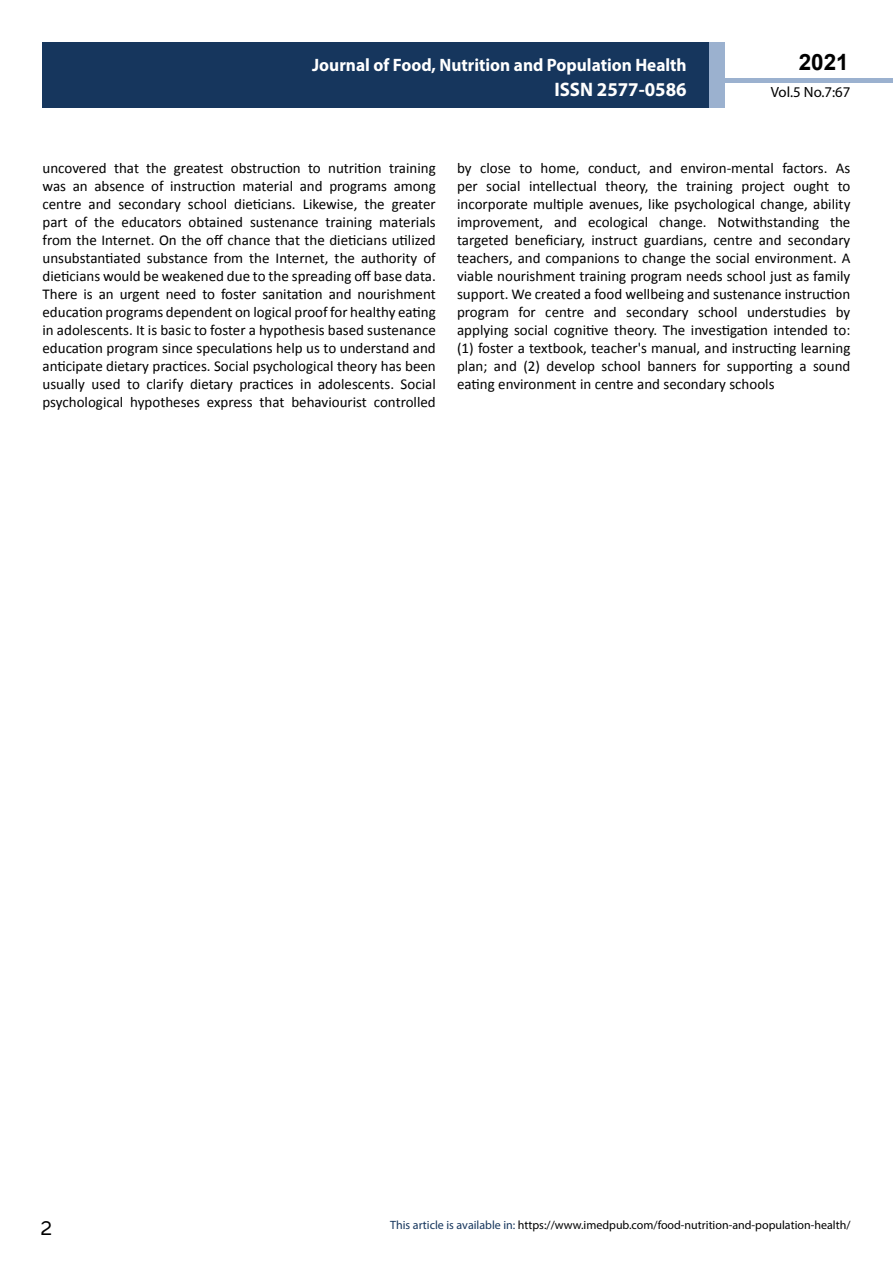
<style>
.page{position:relative;width:893px;height:1263px;background:#fff}
.page>*{position:absolute;margin:0;border:0;box-sizing:border-box;transform-origin:0 0}
.t1{font:25.5px "Tunga";color:#000}
.t2{font:700 22.5px "Arial";color:#000}
.t3{font:700 19.65px "Myriad Pro";color:#fff;scale:.96 1}
.t4{font:700 18px/21.6px "Myriad Pro";color:#fff;text-align:right;scale:.96 1}
.t5{font:15px/18px "Calibri";color:#000;text-align:justify}
.t6{font:14.85px "Myriad Pro";color:#000}
.t7{font:12px "Myriad Pro";color:#000}
.s1{color:#16365d}
</style>
<div class="page">
<hr style="left:725px;top:78px;width:168px;height:4px;background:#9bb1cf">
<div style="left:43px;top:42px;width:666px;height:66px;background:#16365d"></div>
<div style="left:709px;top:42px;width:16px;height:66px;background:#9bb1cf"></div>
<p class="t4" style="left:517px;top:53px;width:198px">ARCHIVOS DE MEDICINA<br>ISSN 1698-94</p>
<h2 class="t2" style="left:799px;top:47px;width:52px">2021</h2>
<p class="t4" style="left:312px;top:54px;width:392px">Journal of Food, Nutrition and Population Health</p>
<h3 class="t3" style="left:554px;top:76px;width:139px">ISSN 2577-0586</h3>
<p class="t6" style="left:771px;top:83px;width:81px">Vol.5 No.7:67</p>
<p class="t5" style="left:42px;top:159px;width:395px">uncovered that the greatest obstruction to nutrition training was an absence of instruction material and programs among centre and secondary school dieticians. Likewise, the greater part of the educators obtained sustenance training materials from the Internet. On the off chance that the dieticians utilized unsubstantiated substance from the Internet, the authority of dieticians would be weakened due to the spreading off base data.<br>There is an urgent need to foster sanitation and nourishment education programs dependent on logical proof for healthy eating in adolescents. It is basic to foster a hypothesis based sustenance education program since speculations help us to understand and anticipate dietary practices. Social psychological theory has been usually used to clarify dietary practices in adolescents. Social psychological hypotheses express that behaviourist controlled</p>
<p class="t5" style="left:457px;top:159px;width:395px">by close to home, conduct, and environ-mental factors. As per social intellectual theory, the training project ought to incorporate multiple avenues, like psychological change, ability improvement, and ecological change. Notwithstanding the targeted beneficiary, instruct guardians, centre and secondary teachers, and companions to change the social environment. A viable nourishment training program needs school just as family support. We created a food wellbeing and sustenance instruction program for centre and secondary school understudies by applying social cognitive theory. The investigation intended to: (1) foster a textbook, teacher's manual, and instructing learning plan; and (2) develop school banners for supporting a sound eating environment in centre and secondary schools</p>
<h1 class="t1" style="left:41px;top:1211px;width:13px">2</h1>
<p class="t7" style="left:390px;top:1218px;width:462px"><span class="s1">This article is available in:</span> https://www.imedpub.com/food-nutrition-and-population-health/</p>
</div>
